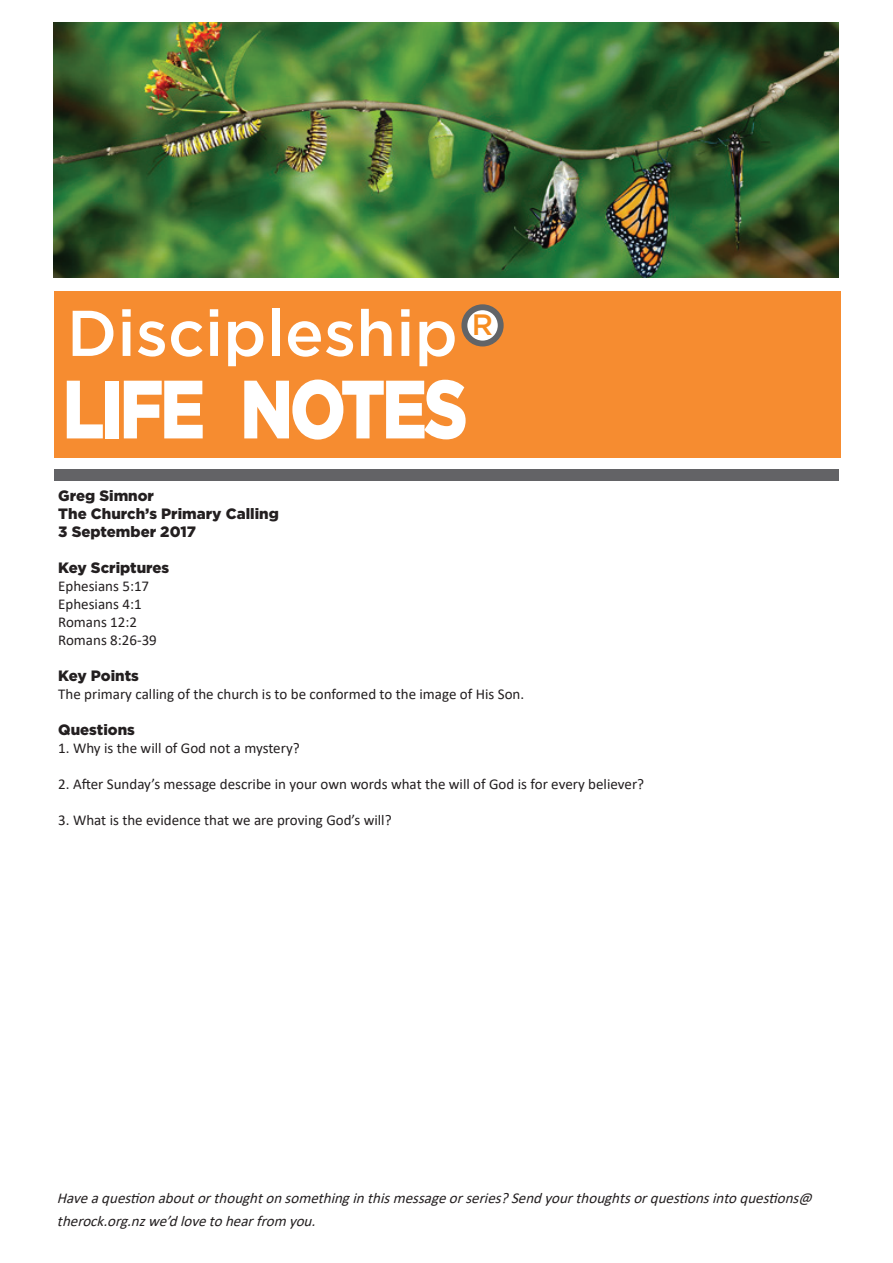
<style>
.page{position:relative;width:893px;height:1263px;background:#fff}
.page>*{position:absolute;margin:0;border:0;box-sizing:border-box;transform-origin:0 0}
.t1{font:900 82.5px "Gotham";letter-spacing:-.05em;color:#fff;scale:.82 1}
.t2{font:500 64.5px "Gotham";color:#fff}
.t3{font:15px/18px "Calibri";color:#231f20}
.t4{font:italic 15px/22.5px "Calibri";color:#231f20}
.t5{font:900 15px/18px "Gotham";color:#231f20}
</style>
<div class="page">
<div style="left:54px;top:291px;width:786px;height:167px;background:#f68c30"></div>
<svg style="left:464px;top:307px;width:37px;height:37px"></svg>
<div style="left:461px;top:304px;width:43px;height:42px;border:6px solid #626467;border-radius:50%"></div>
<div style="left:54px;top:469px;width:785px;height:11px;background:#636366"></div>
<img style="left:53px;top:22px;width:785px;height:255px">
<h2 class="t2" style="left:67px;top:296px;width:428px">Discipleship <sup>R</sup></h2>
<h1 class="t1" style="left:63px;top:361px;width:496px">LIFE NOTES</h1>
<p class="t5" style="left:58px;top:487px;width:222px">Greg Simnor<br>The Church’s Primary Calling<br>3 September 2017</p>
<p class="t5" style="left:58px;top:559px;width:112px">Key Scriptures</p>
<p class="t3" style="left:58px;top:577px;width:100px">Ephesians 5:17<br>Ephesians 4:1<br>Romans 12:2<br>Romans 8:26-39</p>
<p class="t5" style="left:58px;top:667px;width:82px">Key Points</p>
<p class="t3" style="left:58px;top:685px;width:468px">The primary calling of the church is to be conformed to the image of His Son.</p>
<p class="t5" style="left:58px;top:721px;width:78px">Questions</p>
<p class="t3" style="left:58px;top:739px;width:243px">1. Why is the will of God not a mystery?</p>
<p class="t3" style="left:58px;top:775px;width:587px">2. After Sunday’s message describe in your own words what the will of God is for every believer?</p>
<p class="t3" style="left:58px;top:811px;width:335px">3. What is the evidence that we are proving God’s will?</p>
<p class="t4" style="left:57px;top:1187px;width:761px">Haveaquestionaboutorthoughtonsomethinginthismessageorseries?Sendyourthoughtsorquestionsintoquestions@ therock.org.nzwe’dlovetohearfrom you.</p>
</div>
